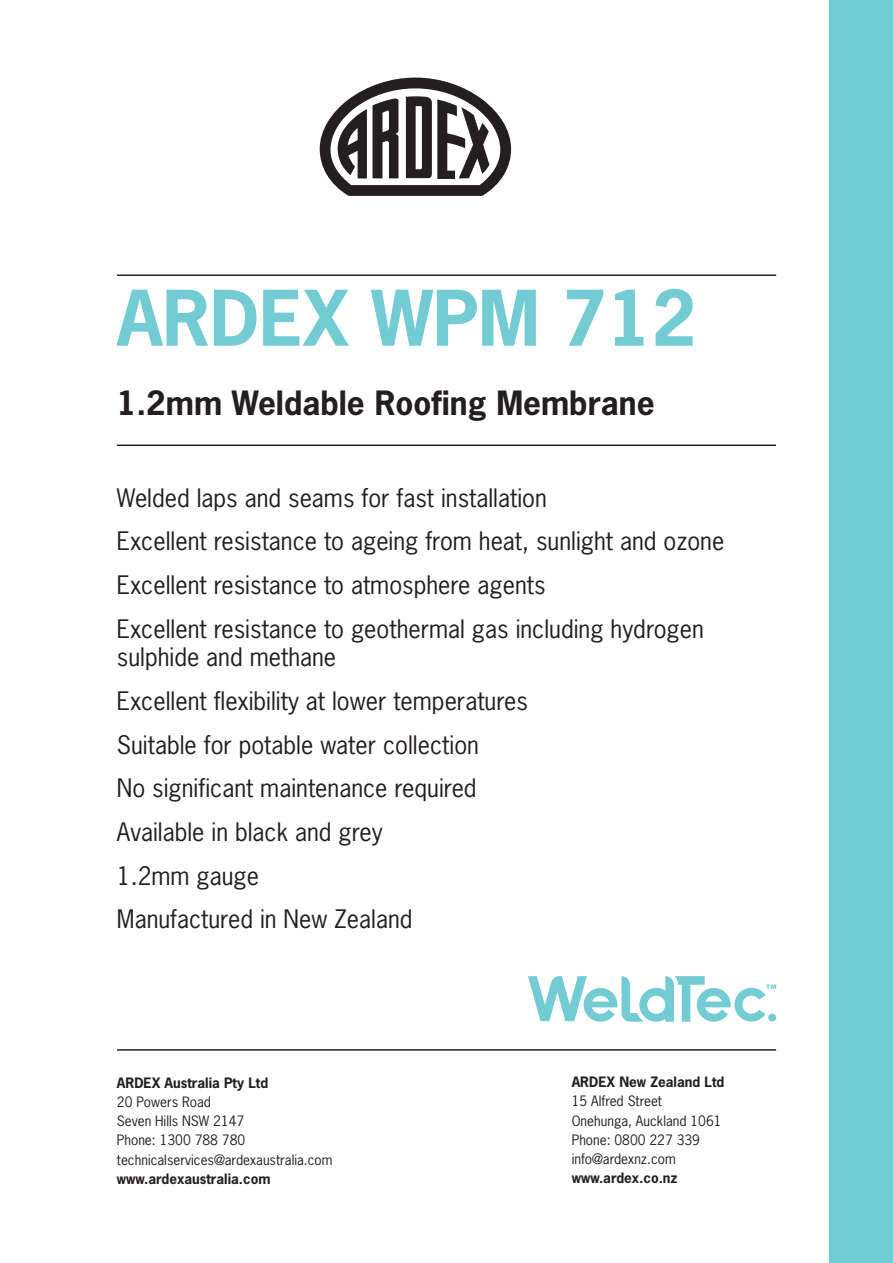
<style>
.page{position:relative;width:893px;height:1263px;background:#fff}
.page>*{position:absolute;margin:0;border:0;box-sizing:border-box;transform-origin:0 0}
.Ardex_Heading{font:700 72px "News Gothic Std";color:#73ccd3}
.Ardex_Heading3{font:700 31.5px "News Gothic Std";color:#231f20}
.Copy{font:24px/28.8px "News Gothic Std";color:#231f20}
.Paragraph_Style_5{font:13.5px "News Gothic Std";color:#231f20}
.Paragraph_Style_5-2{font:700 13.5px "News Gothic Std";color:#231f20}
.Paragraph_Style_1{font:700 13.5px "News Gothic Std";color:#231f20}
</style>
<div class="page">
<div style="left:829px;top:0;width:64px;height:1263px;background:#6fcbd2"></div>
<svg style="left:320px;top:78px;width:191px;height:118px"></svg>
<hr style="left:117px;top:274px;width:659px;height:2px;background:#231f20">
<hr style="left:117px;top:444px;width:659px;height:2px;background:#231f20">
<hr style="left:117px;top:1049px;width:659px;height:2px;background:#231f20">
<svg style="left:528px;top:976px;width:248px;height:46px"></svg>
<p class="Ardex_Heading" style="left:117px;top:271px;width:581px">ARDEX WPM 712</p>
<p class="Ardex_Heading3" style="left:117px;top:382px;width:539px">1.2mm Weldable Roofing Membrane</p>
<p class="Copy" style="left:117px;top:483px;width:431px">Welded laps and seams for fast installation</p>
<p class="Copy" style="left:117px;top:526px;width:609px">Excellent resistance to ageing from heat, sunlight and ozone</p>
<p class="Copy" style="left:117px;top:570px;width:430px">Excellent resistance to atmosphere agents</p>
<p class="Copy" style="left:117px;top:614px;width:588px">Excellent resistance to geothermal gas including hydrogen sulphide and methane</p>
<p class="Copy" style="left:117px;top:686px;width:413px">Excellent flexibility at lower temperatures</p>
<p class="Copy" style="left:117px;top:730px;width:363px">Suitable for potable water collection</p>
<p class="Copy" style="left:117px;top:774px;width:361px">No significant maintenance required</p>
<p class="Copy" style="left:117px;top:817px;width:267px">Available in black and grey</p>
<p class="Copy" style="left:117px;top:861px;width:144px">1.2mm gauge</p>
<p class="Copy" style="left:117px;top:905px;width:297px">Manufactured in New Zealand</p>
<p class="Paragraph_Style_5-2" style="left:117px;top:1074px;width:153px">ARDEX Australia Pty Ltd</p>
<p class="Paragraph_Style_5" style="left:117px;top:1093px;width:96px">20 Powers Road</p>
<p class="Paragraph_Style_5" style="left:117px;top:1112px;width:129px">Seven Hills NSW 2147</p>
<p class="Paragraph_Style_5" style="left:117px;top:1132px;width:130px">Phone: 1300 788 780</p>
<p class="Paragraph_Style_5" style="left:117px;top:1151px;width:217px">technicalservices@ardexaustralia.com</p>
<p class="Paragraph_Style_1" style="left:117px;top:1170px;width:155px">www.ardexaustralia.com</p>
<p class="Paragraph_Style_5-2" style="left:572px;top:1073px;width:154px">ARDEX New Zealand Ltd</p>
<p class="Paragraph_Style_5" style="left:572px;top:1092px;width:92px">15 Alfred Street</p>
<p class="Paragraph_Style_5" style="left:572px;top:1112px;width:151px">Onehunga, Auckland 1061</p>
<p class="Paragraph_Style_5" style="left:572px;top:1131px;width:130px">Phone: 0800 227 339</p>
<p class="Paragraph_Style_5" style="left:572px;top:1150px;width:106px">info@ardexnz.com</p>
<p class="Paragraph_Style_1" style="left:572px;top:1169px;width:107px">www.ardex.co.nz</p>
</div>
